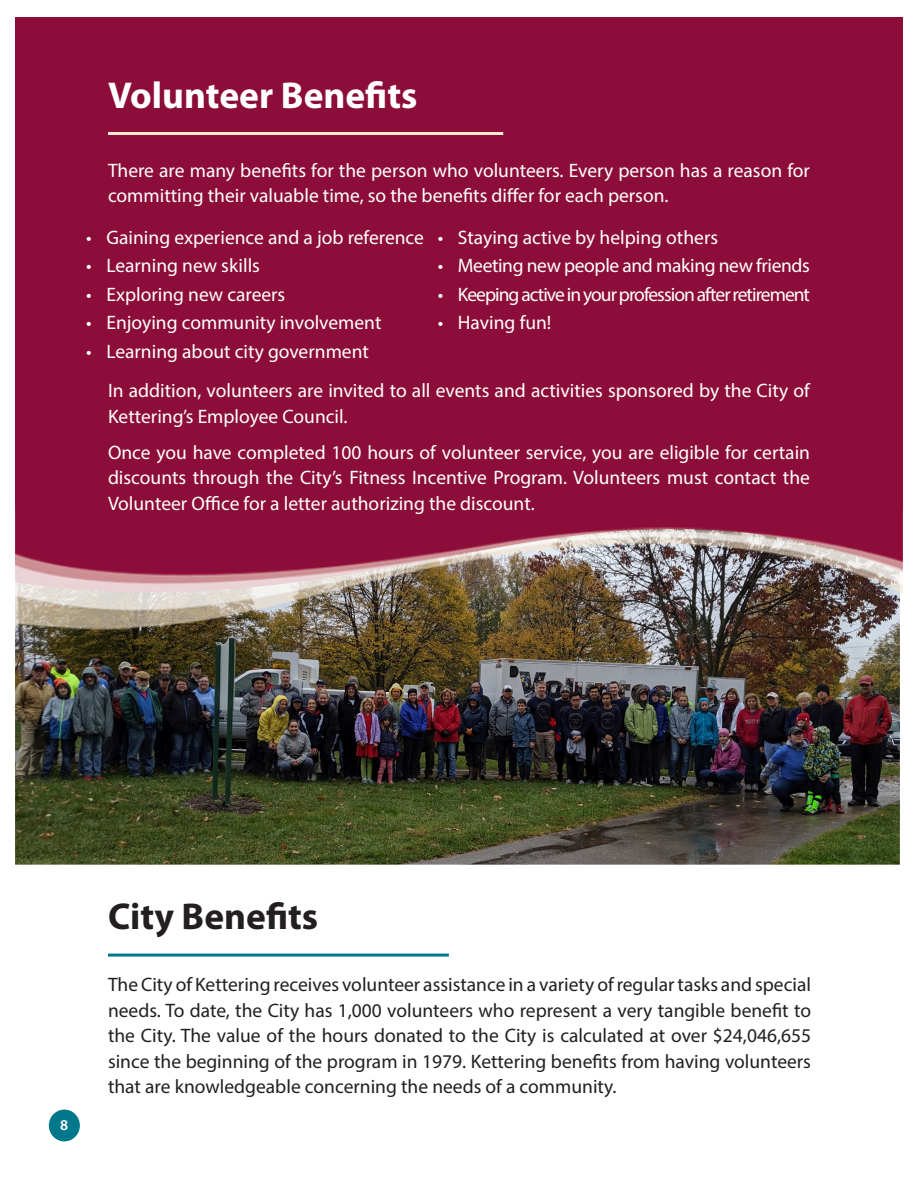
<style>
.page{position:relative;width:918px;height:1188px;background:#fff}
.page>*{position:absolute;margin:0;border:0;box-sizing:border-box;transform-origin:0 0}
.Paragraph_Style_1{font:700 37.5px "Myriad Pro";color:#fff}
.Paragraph_Style_1-2{font:700 37.5px "Myriad Pro";color:#231f20}
.t1{font:19.5px/25.5px "Myriad Pro";color:#fff}
.t2{font:19.5px/25.5px "Myriad Pro";color:#231f20;text-align:justify}
.t3{font:19.5px "Myriad Pro";letter-spacing:-.05em;color:#fff}
.t4{font:19.5px "Myriad Pro";letter-spacing:-.02em;color:#fff}
.t5{font:600 15px "Myriad Pro";color:#fff}
</style>
<div class="page">
<img style="left:17px;top:638px;width:881px;height:225px">
<div style="left:49px;top:1110px;width:31px;height:31px;background:#00788b;border-radius:50%"></div>
<div style="left:15px;top:510px;width:888px;height:11px;background:#8d0d3a"></div>
<img style="left:15px;top:521px;width:888px;height:117px">
<div style="left:15px;top:17px;width:888px;height:493px;background:#8d0d3a"></div>
<hr style="left:108px;top:132px;width:395px;height:3px;background:#f9e6cf">
<hr style="left:108px;top:954px;width:341px;height:3px;background:#00788b">
<p class="Paragraph_Style_1" style="left:108px;top:71px;width:311px">Volunteer Benefits</p>
<p class="t1" style="left:108px;top:157px;width:703px">There are many benefits for the person who volunteers. Every person has a reason for committing their valuable time, so the benefits differ for each person.</p>
<p class="t1" style="left:86px;top:224px;width:339px">• Gaining experience and a job reference</p>
<p class="t1" style="left:86px;top:253px;width:175px">• Learning new skills</p>
<p class="t1" style="left:86px;top:281px;width:201px">• Exploring new careers</p>
<p class="t1" style="left:86px;top:310px;width:297px">• Enjoying community involvement</p>
<p class="t1" style="left:86px;top:338px;width:284px">• Learning about city government</p>
<p class="t1" style="left:438px;top:224px;width:282px">• Staying active by helping others</p>
<p class="t4" style="left:438px;top:254px;width:374px">• Meeting new people and making new friends</p>
<p class="t3" style="left:438px;top:282px;width:374px">• Keeping active in your profession after retirement</p>
<p class="t1" style="left:438px;top:310px;width:115px">• Having fun!</p>
<p class="t1" style="left:108px;top:378px;width:703px">In addition, volunteers are invited to all events and activities sponsored by the City of<br>Kettering’s Employee Council.</p>
<p class="t1" style="left:108px;top:439px;width:704px;text-align:justify">Once you have completed 100 hours of volunteer service, you are eligible for certain discounts through the City’s Fitness Incentive Program. Volunteers must contact the Volunteer Office for a letter authorizing the discount.</p>
<p class="t5" style="left:60px;top:1116px;width:10px">8</p>
<p class="Paragraph_Style_1-2" style="left:108px;top:892px;width:212px">City Benefits</p>
<p class="t2" style="left:108px;top:972px;width:705px">The City of Kettering receives volunteer assistance in a variety of regular tasks and special needs. To date, the City has 1,000 volunteers who represent a very tangible benefit to the City. The value of the hours donated to the City is calculated at over $24,046,655 since the beginning of the program in 1979. Kettering benefits from having volunteers that are knowledgeable concerning the needs of a community.</p>
</div>
